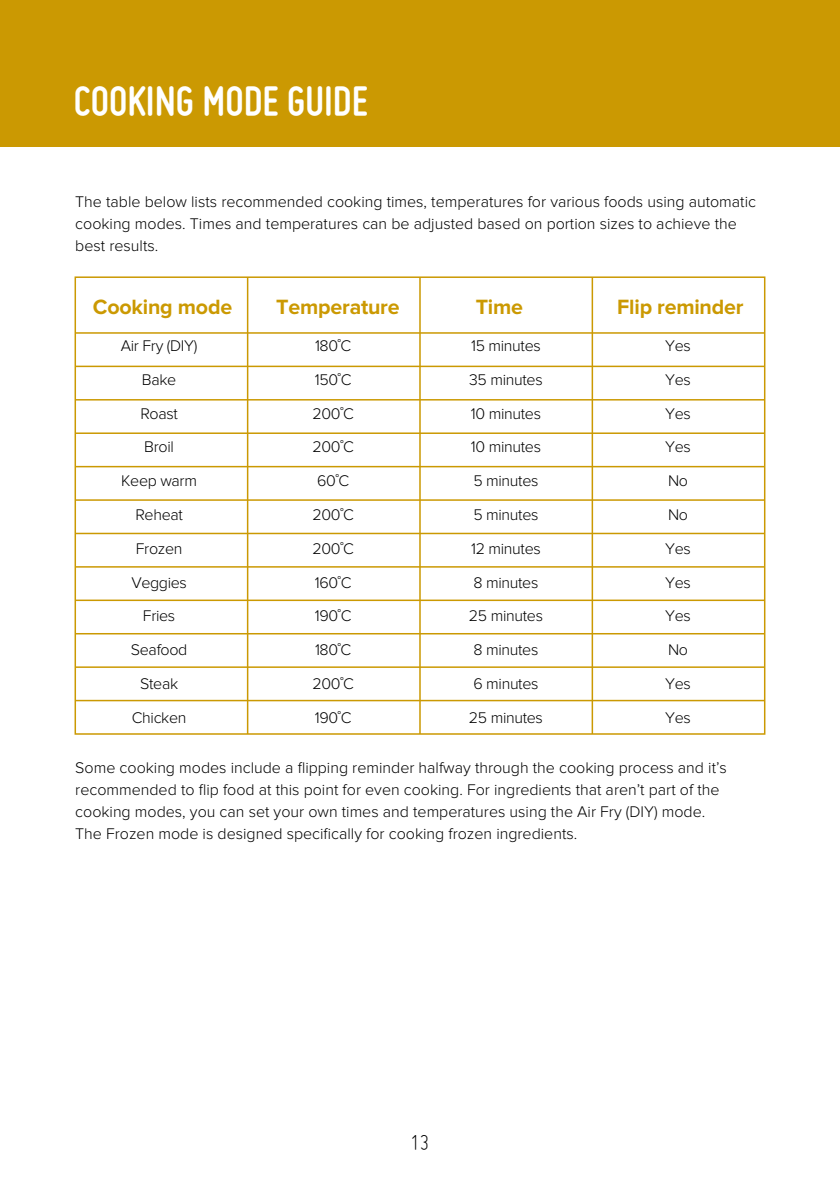
<style>
.page{position:relative;width:840px;height:1191px;background:#fff}
.page>*{position:absolute;margin:0;border:0;box-sizing:border-box;transform-origin:0 0}
.t1{font:700 44px "Miso";color:#fff}
.t2{font:300 24px "Miso";color:#000}
.t3{font:700 21.4px "Proxima Nova";letter-spacing:-.01em;color:#cb9902}
.t4{font:300 16px/22px "Proxima Nova";color:#000}
.t5{font:300 16px/33.8px "Proxima Nova";letter-spacing:-.02em;color:#000}
</style>
<div class="page">
<svg style="left:0;top:146px;width:839px;height:589px"></svg>
<div style="left:0;top:0;width:839px;height:146px;background:#cb9902"></div>
<div style="left:74px;top:276px;width:691px;height:458px;border:2px solid #cb9902"></div>
<hr style="left:75px;top:700px;width:689px;height:1px;background:#cb9902">
<hr style="left:75px;top:666px;width:689px;height:2px;background:#cb9902">
<hr style="left:75px;top:633px;width:689px;height:1px;background:#cb9902">
<hr style="left:75px;top:599px;width:689px;height:2px;background:#cb9902">
<hr style="left:75px;top:566px;width:689px;height:1px;background:#cb9902">
<hr style="left:75px;top:533px;width:689px;height:1px;background:#cb9902">
<hr style="left:75px;top:499px;width:689px;height:2px;background:#cb9902">
<hr style="left:75px;top:466px;width:689px;height:1px;background:#cb9902">
<hr style="left:75px;top:432px;width:689px;height:2px;background:#cb9902">
<hr style="left:75px;top:399px;width:689px;height:1px;background:#cb9902">
<hr style="left:75px;top:365px;width:689px;height:2px;background:#cb9902">
<hr style="left:75px;top:332px;width:689px;height:2px;background:#cb9902">
<hr style="left:591px;top:277px;width:1px;height:457px;background:#cb9902">
<hr style="left:419px;top:277px;width:1px;height:457px;background:#cb9902">
<hr style="left:247px;top:277px;width:1px;height:457px;background:#cb9902">
<h1 class="t1" style="left:74px;top:76px;width:295px">COOKING MODE GUIDE</h1>
<p class="t4" style="left:75px;top:192px;width:681px">The table below lists recommended cooking times, temperatures for various foods using automatic cooking modes. Times and temperatures can be adjusted based on portion sizes to achieve the best results.</p>
<h3 class="t3" style="left:93px;top:294px;width:141px">Cooking mode</h3>
<h3 class="t3" style="left:276px;top:294px;width:125px">Temperature</h3>
<h3 class="t3" style="left:475px;top:294px;width:49px">Time</h3>
<h3 class="t3" style="left:617px;top:294px;width:128px">Flip reminder</h3>
<p class="t5" style="left:121px;top:329px;width:78px;text-align:center">Air Fry (DIY)<br>Bake<br>Roast<br>Broil<br>Keep warm<br>Reheat<br>Frozen<br>Veggies<br>Fries<br>Seafood<br>Steak<br>Chicken</p>
<p class="t5" style="left:312px;top:329px;width:43px">180˚C<br>150˚C<br>200˚C<br>200˚C<br>60˚C<br>200˚C<br>200˚C<br>160˚C<br>190˚C<br>180˚C<br>200˚C<br>190˚C</p>
<p class="t5" style="left:468px;top:329px;width:76px">15 minutes<br>35 minutes<br>10 minutes<br>10 minutes<br>5 minutes<br>5 minutes<br>12 minutes<br>8 minutes<br>25 minutes<br>8 minutes<br>6 minutes<br>25 minutes</p>
<p class="t5" style="left:664px;top:329px;width:27px">Yes<br>Yes<br>Yes<br>Yes<br>No<br>No<br>Yes<br>Yes<br>Yes<br>No<br>Yes<br>Yes</p>
<p class="t4" style="left:75px;top:757px;width:652px">Some cooking modes include a flipping reminder halfway through the cooking process and it’s recommended to flip food at this point for even cooking. For ingredients that aren’t part of the cooking modes, you can set your own times and temperatures using the Air Fry (DIY) mode.<br>The Frozen mode is designed specifically for cooking frozen ingredients.</p>
<h2 class="t2" style="left:410px;top:1129px;width:21px">13</h2>
</div>
